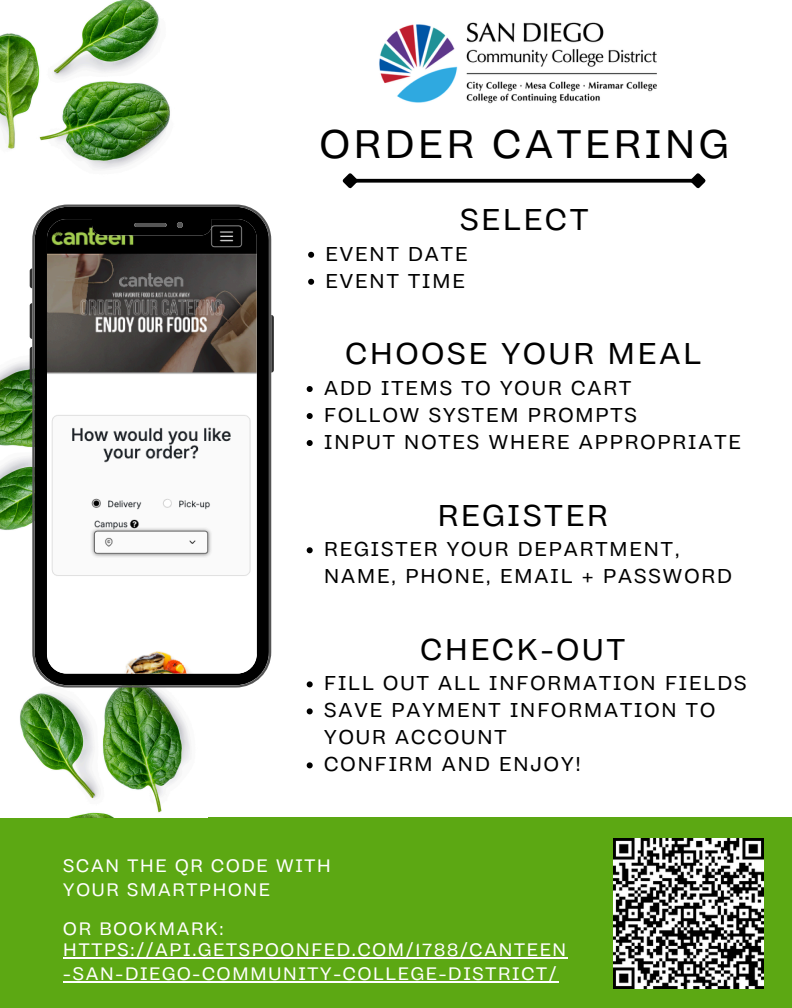
<style>
.page{position:relative;width:792px;height:1008px;background:#5ca813}
.page>*{position:absolute;margin:0;border:0;box-sizing:border-box;transform-origin:0 0}
.t1{font:39.8px "Body Grotesque Fit";letter-spacing:.1em;color:#000}
.t2{font:30px "Body Grotesque Fit";letter-spacing:.1em;color:#000}
.t3{font:20px/27px "Body Grotesque Fit";letter-spacing:.1em;color:#000}
.t4{font:18px/24px "Body Grotesque Fit";letter-spacing:.1em;color:#fff}
</style>
<div class="page">
<div style="left:0;top:0;width:792px;height:817px;background:#fff"></div>
<img style="left:0;top:1px;width:170px;height:168px">
<img style="left:20px;top:688px;width:170px;height:129px">
<img style="left:0;top:346px;width:32px;height:184px">
<svg style="left:30px;top:268px;width:2px;height:20px"></svg>
<svg style="left:30px;top:303px;width:2px;height:36px"></svg>
<svg style="left:30px;top:347px;width:2px;height:36px"></svg>
<svg style="left:271px;top:315px;width:3px;height:58px"></svg>
<svg style="left:32px;top:205px;width:239px;height:483px"></svg>
<svg style="left:361px;top:179px;width:326px;height:4px"></svg>
<svg style="left:342px;top:173px;width:19px;height:16px"></svg>
<svg style="left:687px;top:173px;width:19px;height:16px"></svg>
<img style="left:613px;top:839px;width:150px;height:150px">
<img style="left:379px;top:22px;width:278px;height:82px">
<svg style="left:308px;top:252px;width:6px;height:6px"></svg>
<svg style="left:308px;top:279px;width:6px;height:6px"></svg>
<svg style="left:307px;top:386px;width:6px;height:6px"></svg>
<svg style="left:307px;top:413px;width:6px;height:6px"></svg>
<svg style="left:307px;top:440px;width:6px;height:6px"></svg>
<svg style="left:307px;top:681px;width:6px;height:6px"></svg>
<svg style="left:307px;top:708px;width:6px;height:6px"></svg>
<svg style="left:307px;top:762px;width:6px;height:6px"></svg>
<svg style="left:307px;top:547px;width:6px;height:6px"></svg>
<hr style="left:63px;top:958px;width:505px;height:1px;background:#fff">
<hr style="left:63px;top:982px;width:495px;height:1px;background:#fff">
<p class="t1" style="left:320px;top:121px;width:410px">ORDER CATERING</p>
<p class="t2" style="left:460px;top:202px;width:130px">SELECT</p>
<p class="t3" style="left:326px;top:242px;width:143px">EVENT DATE</p>
<h2 class="t3" style="left:326px;top:269px;width:141px">EVENT TIME</h2>
<p class="t2" style="left:346px;top:336px;width:357px">CHOOSE YOUR MEAL</p>
<p class="t3" style="left:324px;top:376px;width:308px">ADD ITEMS TO YOUR CART</p>
<h2 class="t3" style="left:324px;top:403px;width:314px">FOLLOW SYSTEM PROMPTS</h2>
<p class="t3" style="left:324px;top:430px;width:418px">INPUT NOTES WHERE APPROPRIATE</p>
<h2 class="t2" style="left:438px;top:498px;width:171px">REGISTER</h2>
<p class="t3" style="left:324px;top:537px;width:409px">REGISTER YOUR DEPARTMENT,<br>NAME, PHONE, EMAIL + PASSWORD</p>
<p class="t2" style="left:420px;top:632px;width:206px">CHECK-OUT</p>
<p class="t3" style="left:324px;top:672px;width:424px">FILL OUT ALL INFORMATION FIELDS</p>
<h2 class="t3" style="left:324px;top:699px;width:393px">SAVE PAYMENT INFORMATION TO<br>YOUR ACCOUNT</h2>
<p class="t3" style="left:324px;top:753px;width:258px">CONFIRM AND ENJOY!</p>
<h1 class="t4" style="left:63px;top:855px;width:269px">SCAN THE QR CODE WITH</h1>
<p class="t4" style="left:63px;top:879px;width:208px">YOUR SMARTPHONE</p>
<p class="t4" style="left:63px;top:918px;width:162px">OR BOOKMARK:</p>
<p class="t4" style="left:63px;top:939px;width:504px">HTTPS://API.GETSPOONFED.COM/1788/CANTEEN -SAN-DIEGO-COMMUNITY-COLLEGE-DISTRICT/</p>
</div>
